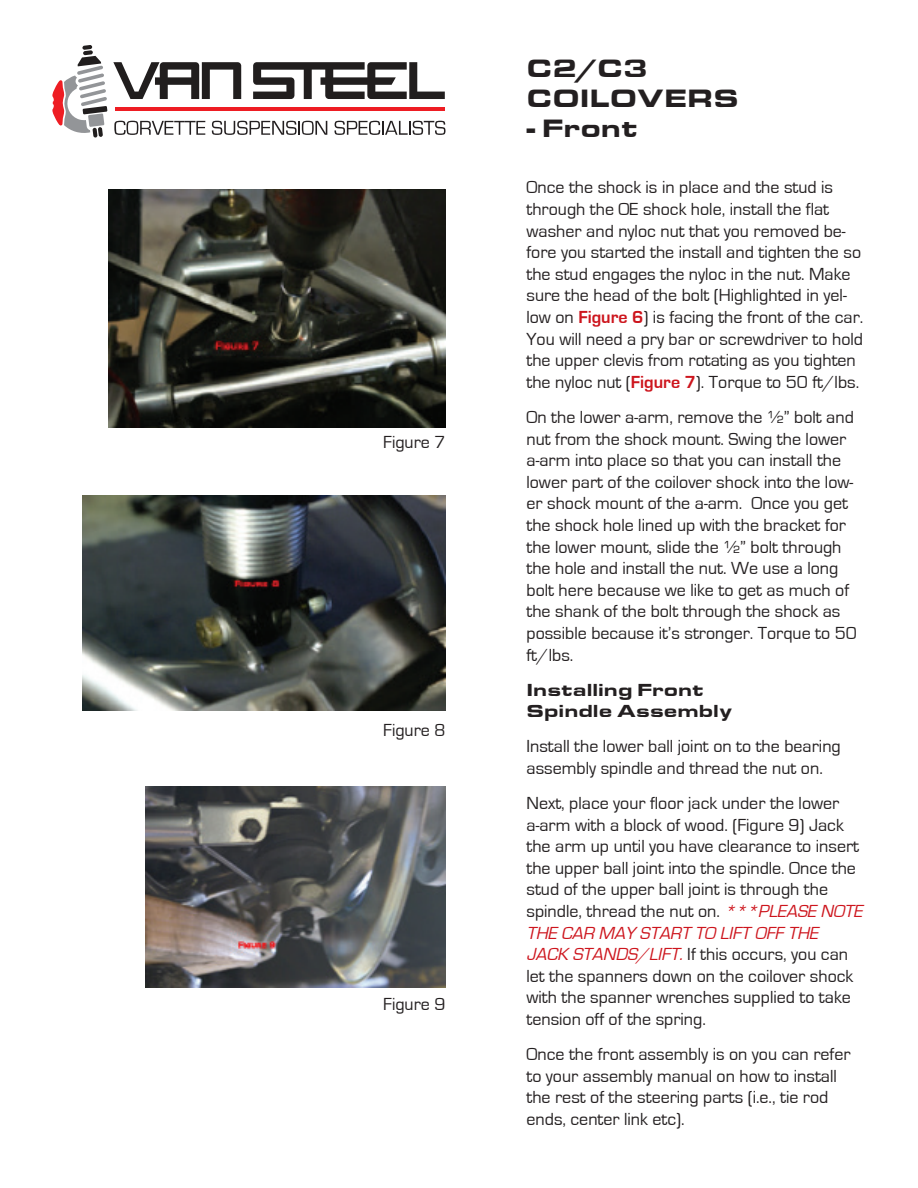
<style>
.page{position:relative;width:918px;height:1188px;background:#fff}
.page>*{position:absolute;margin:0;border:0;box-sizing:border-box;transform-origin:0 0}
.t1{font:900 25.95px/29.8px "Eurostile Extended";color:#231f20}
.t2{font:18px/21.6px "Eurostile";color:#231f20}
.t3{font:900 18px/21.6px "Eurostile Extended";color:#231f20}
.s1{font-family:"Eurostile T";font-weight:700;color:#cd151d}
.s2{font-style:italic;color:#cd151d}
</style>
<div class="page">
<svg style="left:52px;top:45px;width:55px;height:93px"></svg>
<hr style="left:115px;top:107px;width:330px;height:3px;background:#ee1d23">
<svg style="left:113px;top:62px;width:128px;height:37px"></svg>
<svg style="left:253px;top:62px;width:192px;height:37px"></svg>
<svg style="left:114px;top:121px;width:91px;height:14px"></svg>
<svg style="left:212px;top:121px;width:115px;height:14px"></svg>
<svg style="left:335px;top:121px;width:111px;height:14px"></svg>
<img style="left:108px;top:189px;width:338px;height:239px">
<img style="left:82px;top:495px;width:364px;height:216px">
<img style="left:146px;top:786px;width:300px;height:201px">
<p class="t2" style="left:383px;top:431px;width:64px">Figure 7</p>
<p class="t2" style="left:383px;top:720px;width:64px">Figure 8</p>
<p class="t2" style="left:383px;top:994px;width:64px">Figure 9</p>
<h1 class="t1" style="left:526px;top:54px;width:214px">C2/C3<br>COILOVERS</h1>
<h1 class="t1" style="left:526px;top:114px;width:113px">- Front</h1>
<p class="t2" style="left:526px;top:177px;width:338px">Once the shock is in place and the stud is through the OE shock hole, install the flat washer and nyloc nut that you removed be&shy;fore you started the install and tighten the so the stud engages the nyloc in the nut. Make sure the head of the bolt (Highlighted in yel&shy;low on <span class="s1">Figure 6</span>) is facing the front of the car.<br>You will need a pry bar or screwdriver to hold the upper clevis from rotating as you tighten the nyloc nut (<span class="s1">Figure 7</span>). Torque to 50 ft/lbs.</p>
<p class="t2" style="left:526px;top:407px;width:332px">On the lower a-arm, remove the ½” bolt and nut from the shock mount. Swing the lower a-arm into place so that you can install the lower part of the coilover shock into the low&shy;er shock mount of the a-arm. Once you get the shock hole lined up with the bracket for the lower mount, slide the ½” bolt through the hole and install the nut. We use a long bolt here because we like to get as much of the shank of the bolt through the shock as possible because it’s stronger. Torque to 50 ft/lbs.</p>
<p class="t3" style="left:526px;top:679px;width:207px">Installing Front<br>Spindle Assembly</p>
<p class="t2" style="left:526px;top:736px;width:316px">Install the lower ball joint on to the bearing assembly spindle and thread the nut on.</p>
<p class="t2" style="left:526px;top:793px;width:342px">Next, place your floor jack under the lower a-arm with a block of wood. (Figure 9) Jack the arm up until you have clearance to insert the upper ball joint into the spindle. Once the stud of the upper ball joint is through the spindle, thread the nut on. <span class="s2">***PLEASE NOTE THE CAR MAY START TO LIFT OFF THE JACK STANDS/LIFT.</span>If this occurs, you can let the spanners down on the coilover shock with the spanner wrenches supplied to take tension off of the spring.</p>
<p class="t2" style="left:527px;top:1044px;width:326px">Once the front assembly is on you can refer to your assembly manual on how to install the rest of the steering parts (i.e., tie rod ends, center link etc).</p>
</div>
